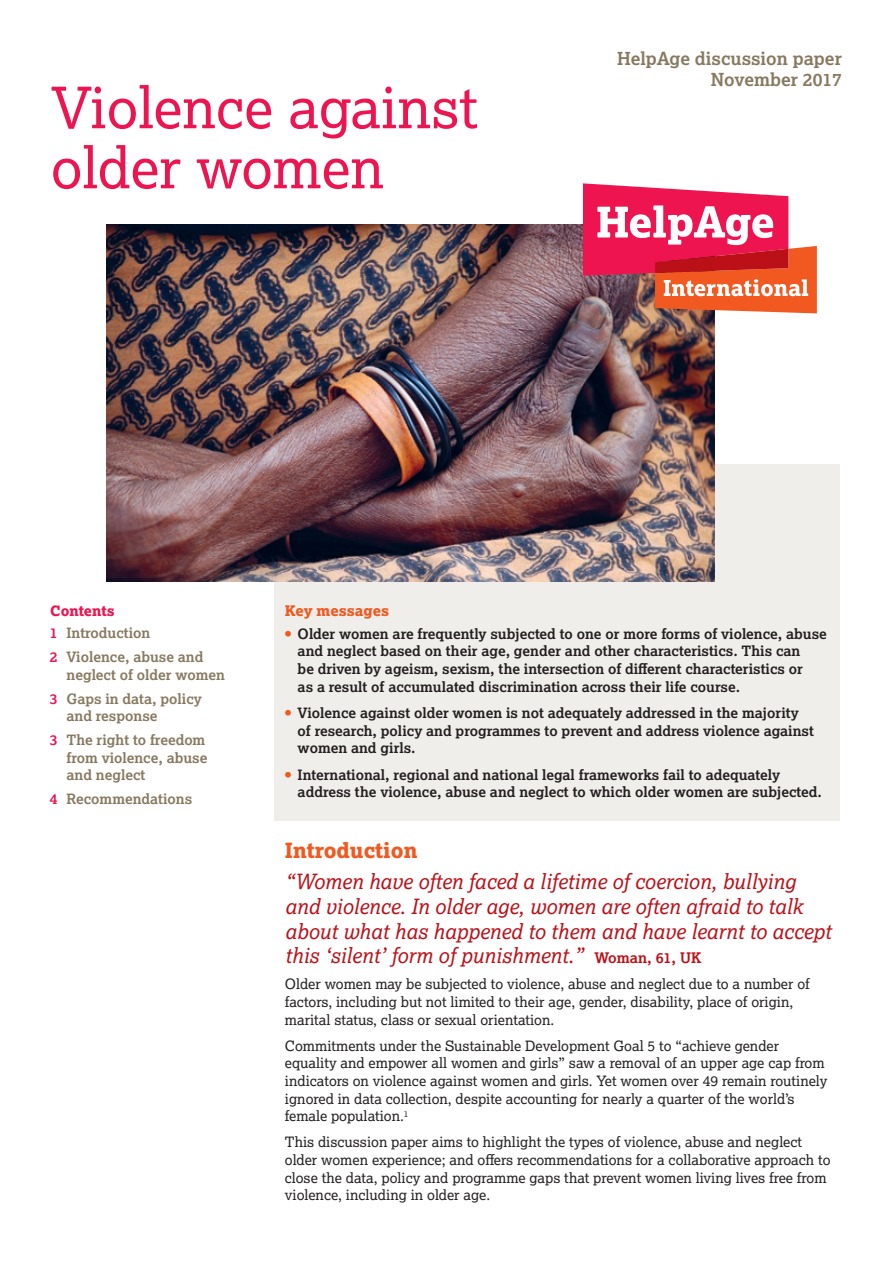
<style>
.page{position:relative;width:893px;height:1263px;background:#fff}
.page>*{position:absolute;margin:0;border:0;box-sizing:border-box;transform-origin:0 0}
.t1{font:57px/60px "Lexia";color:#ed1450}
.t2{font:italic 21px/24.8px "Lexia";color:#bb1018}
.t3{font:21px "Lexia X Bold";color:#f15921}
.t4{font:700 18px/21.8px "Lexia";color:#877960;text-align:right}
.t5{font:14.7px "Lexia X Bold";color:#f15921}
.t6{font:14.25px/17.7px "Lexia";color:#231f20}
.t7{font:700 14.25px/17.7px "Lexia";color:#231f20}
.t8{font:700 14.25px/24px "Lexia";color:#877960}
.t9{font:14.25px "Lexia X Bold";color:#ed1450}
.s1{color:#ed1450}
.s2{font-family:"Lexia X Bold";font-weight:400;font-size:14.7px;color:#f15921}
.s3{font-weight:700;font-style:normal;font-size:14.7px}
</style>
<div class="page">
<div style="left:274px;top:465px;width:566px;height:356px;background:#f0eeea"></div>
<img style="left:106px;top:225px;width:608px;height:357px">
<svg style="left:583px;top:183px;width:234px;height:130px"></svg>
<h1 class="t1" style="left:51px;top:76px;width:428px">Violence against older women</h1>
<p class="t4" style="left:617px;top:47px;width:226px">HelpAge discussion paper<br>November 2017</p>
<p class="t9" style="left:50px;top:602px;width:66px">Contents</p>
<p class="t8" style="left:50px;top:620px;width:155px"><span class="s1">1</span> Introduction<br><span class="s1">2</span> Violence, abuse and</p>
<p class="t8" style="left:50px;top:662px;width:177px;text-indent:17px">neglect of older women<br><span class="s1">3</span> Gaps in data, policy</p>
<p class="t8" style="left:50px;top:704px;width:157px;text-indent:17px">and response<br><span class="s1">3</span> The right to freedom</p>
<p class="t8" style="left:67px;top:748px;width:142px;line-height:17.7px">from violence, abuse and neglect</p>
<p class="t8" style="left:50px;top:787px;width:144px"><span class="s1">4</span> Recommendations</p>
<p class="t5" style="left:285px;top:601px;width:106px">Key messages</p>
<p class="t7" style="left:298px;top:624px;width:531px;text-indent:-13px"><span class="s2">•</span> Older women are frequently subjected to one or more forms of violence, abuse and neglect based on their age, gender and other characteristics. This can<br>be driven by ageism, sexism, the intersection of different characteristics or<br>as a result of accumulated discrimination across their life course.</p>
<p class="t7" style="left:298px;top:704px;width:518px;text-indent:-13px"><span class="s2">•</span> Violence against older women is not adequately addressed in the majority of research, policy and programmes to prevent and address violence against women and girls.</p>
<p class="t7" style="left:298px;top:765px;width:526px;text-indent:-13px"><span class="s2">•</span> International, regional and national legal frameworks fail to adequately address the violence, abuse and neglect to which older women are subjected.</p>
<h2 class="t3" style="left:285px;top:837px;width:134px">Introduction</h2>
<h2 class="t2" style="left:285px;top:868px;width:548px">“Women have often faced a lifetime of coercion, bullying and violence. In older age, women are often afraid to talk about what has happened to them and have learnt to accept this ‘silent’ form of punishment.” <span class="s3">Woman, 61, UK</span></h2>
<p class="t6" style="left:285px;top:975px;width:526px">Older women may be subjected to violence, abuse and neglect due to a number of factors, including but not limited to their age, gender, disability, place of origin, marital status, class or sexual orientation.</p>
<p class="t6" style="left:285px;top:1036px;width:544px">Commitments under the Sustainable Development Goal 5 to “achieve gender equality and empower all women and girls” saw a removal of an upper age cap from indicators on violence against women and girls. Yet women over 49 remain routinely ignored in data collection, despite accounting for nearly a quarter of the world’s female population.<sup>1</sup></p>
<p class="t6" style="left:285px;top:1133px;width:547px">This discussion paper aims to highlight the types of violence, abuse and neglect older women experience; and offers recommendations for a collaborative approach to close the data, policy and programme gaps that prevent women living lives free from violence, including in older age.</p>
</div>
